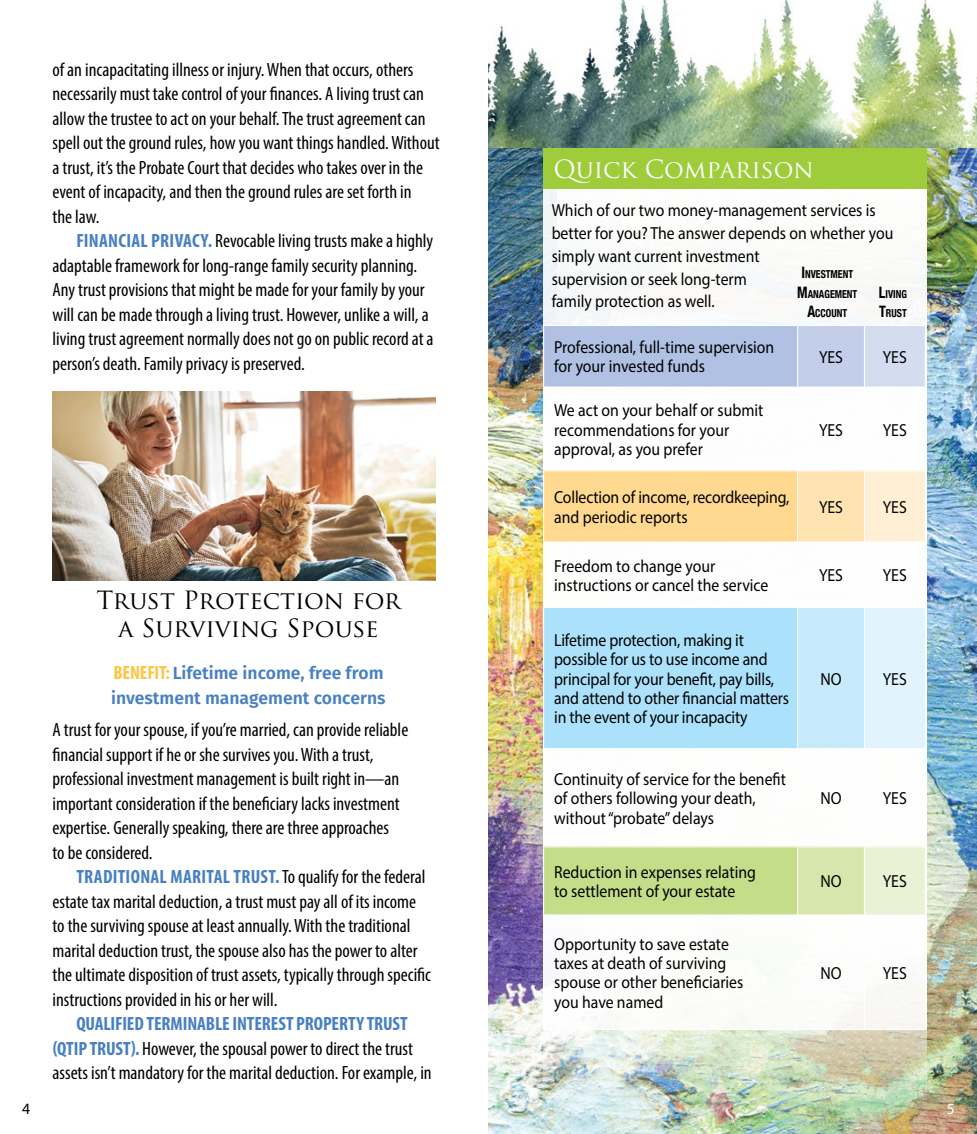
<style>
.page{position:relative;width:977px;height:1134px;background:#fff}
.page>*{position:absolute;margin:0;border:0;box-sizing:border-box;transform-origin:0 0}
.Headline{font:24.5px/28px "Trajan Pro";color:#000;text-align:center}
.Headline-2{font:24.5px "Trajan Pro";color:#fff}
.Body_Text{font:condensed 19.25px/24.5px "Myriad Pro";color:#000}
.Body_Text_No_indent{font:condensed 19.25px/24.5px "Myriad Pro";color:#000}
.box_text{font:17.5px/19.2px "Myriad Pro";color:#000;scale:.9 1}
.Blue_subhead{font:600 17.5px/24.5px "Fira Sans";color:#4880c2}
.t1{font:15.75px "Myriad Pro";color:#000}
.t2{font:15.75px "Myriad Pro";color:#fff}
.box_text-2{font:700 condensed 11.03px/19.2px "Helvetica Neue";color:#000;text-align:center;scale:.9 1}
.s1{font-weight:700;color:#4880c2}
.s2{font-family:"Myriad Pro";font-weight:700;font-stretch:condensed;font-size:19.25px;color:#fec444}
.s3{font-size:15.75px}
</style>
<div class="page">
<img style="left:488px;top:147px;width:488px;height:987px">
<img style="left:543px;top:189px;width:383px;height:945px">
<div style="left:557px;top:168px;width:369px;height:181px;background:#fff"></div>
<div style="left:543px;top:355px;width:383px;height:675px;background:#fff"></div>
<div style="left:543px;top:148px;width:383px;height:41px;background:#9ecc3b"></div>
<div style="left:543px;top:326px;width:254px;height:61px;background:#b0c1e3"></div>
<div style="left:797px;top:326px;width:67px;height:61px;background:#c2ceea"></div>
<div style="left:864px;top:326px;width:61px;height:61px;background:#d4ddf0"></div>
<div style="left:543px;top:471px;width:254px;height:71px;background:#ffd98f"></div>
<div style="left:797px;top:471px;width:67px;height:71px;background:#ffe4b2"></div>
<div style="left:864px;top:471px;width:61px;height:71px;background:#fff0d5"></div>
<div style="left:543px;top:608px;width:254px;height:141px;background:#abe1fa"></div>
<div style="left:797px;top:608px;width:67px;height:141px;background:#c7eafb"></div>
<div style="left:864px;top:608px;width:61px;height:141px;background:#e1f4fd"></div>
<div style="left:543px;top:847px;width:254px;height:68px;background:#c3dd89"></div>
<div style="left:797px;top:847px;width:67px;height:68px;background:#d6e7ae"></div>
<div style="left:864px;top:847px;width:61px;height:68px;background:#e9f2d4"></div>
<hr style="left:543px;top:325px;width:254px;height:1px;background:#fff">
<hr style="left:543px;top:326px;width:1px;height:61px;background:#fff">
<hr style="left:797px;top:326px;width:1px;height:61px;background:#fff">
<hr style="left:864px;top:326px;width:1px;height:61px;background:#fff">
<hr style="left:924px;top:326px;width:1px;height:61px;background:#fff">
<hr style="left:543px;top:471px;width:1px;height:71px;background:#fff">
<hr style="left:797px;top:471px;width:1px;height:71px;background:#fff">
<hr style="left:864px;top:471px;width:1px;height:71px;background:#fff">
<hr style="left:924px;top:471px;width:1px;height:71px;background:#fff">
<hr style="left:543px;top:608px;width:1px;height:140px;background:#fff">
<hr style="left:797px;top:608px;width:1px;height:140px;background:#fff">
<hr style="left:864px;top:608px;width:1px;height:140px;background:#fff">
<hr style="left:924px;top:608px;width:1px;height:140px;background:#fff">
<hr style="left:543px;top:748px;width:254px;height:1px;background:#fff">
<hr style="left:797px;top:748px;width:67px;height:1px;background:#fff">
<hr style="left:864px;top:748px;width:61px;height:1px;background:#fff">
<hr style="left:543px;top:847px;width:1px;height:68px;background:#fff">
<hr style="left:797px;top:847px;width:1px;height:68px;background:#fff">
<hr style="left:864px;top:847px;width:1px;height:68px;background:#fff">
<hr style="left:924px;top:847px;width:1px;height:68px;background:#fff">
<img style="left:52px;top:391px;width:384px;height:189px">
<img style="left:488px;top:0;width:488px;height:147px">
<p class="Body_Text" style="left:52px;top:57px;width:388px">of an incapacitating illness or injury. When that occurs, others necessarily must take control of your finances. A living trust can allow the trustee to act on your behalf. The trust agreement can spell out the ground rules, how you want things handled. Without a trust, it’s the Probate Court that decides who takes over in the event of incapacity, and then the ground rules are set forth in<br>the law.</p>
<p class="Body_Text" style="left:52px;top:228px;width:382px;text-indent:24px"><span class="s1">FINANCIAL PRIVACY.</span> Revocable living trusts make a highly adaptable framework for long-range family security planning.<br>Any trust provisions that might be made for your family by your will can be made through a living trust. However, unlike a will, a living trust agreement normally does not go on public record at a person’s death. Family privacy is preserved.</p>
<p class="Headline" style="left:96px;top:586px;width:305px">Trust Protection for a Surviving Spouse</p>
<p class="Blue_subhead" style="left:111px;top:661px;width:276px"><span class="s2">BENEFIT:</span> Lifetime income, free from investment management concerns</p>
<p class="Body_Text_No_indent" style="left:52px;top:717px;width:357px">A trust for your spouse, if you’re married, can provide reliable financial support if he or she survives you. With a trust, professional investment management is built right in—an important consideration if the beneficiary lacks investment expertise. Generally speaking, there are three approaches<br>to be considered.</p>
<p class="Body_Text" style="left:52px;top:864px;width:380px;text-indent:24px"><span class="s1">TRADITIONAL MARITAL TRUST.</span> To qualify for the federal estate tax marital deduction, a trust must pay all of its income to the surviving spouse at least annually. With the traditional marital deduction trust, the spouse also has the power to alter the ultimate disposition of trust assets, typically through specific instructions provided in his or her will.</p>
<p class="Body_Text" style="left:52px;top:1011px;width:381px;text-indent:24px"><span class="s1">QUALIFIED TERMINABLE INTEREST PROPERTY TRUST (QTIP TRUST).</span> However, the spousal power to direct the trust assets isn’t mandatory for the marital deduction. For example, in</p>
<p class="Headline-2" style="left:553px;top:153px;width:261px">Quick Comparison</p>
<p class="box_text" style="left:551px;top:199px;width:381px;line-height:22.8px">Which of our two money-management services is better for you? The answer depends on whether you simply want current investment<br>supervision or seek long-term<br>family protection as well.</p>
<p class="box_text-2" style="left:797px;top:264px;width:68px"><span class="s3">I</span>NVESTMENT<br><span class="s3">M</span>ANAGEMENT<br><span class="s3">A</span>CCOUNT</p>
<p class="box_text-2" style="left:879px;top:283px;width:33px;text-align:left"><span class="s3">L</span>IVING<br><span class="s3">T</span>RUST</p>
<p class="box_text" style="left:554px;top:337px;width:246px">Professional, full-time supervision for your invested funds</p>
<p class="box_text" style="left:819px;top:347px;width:28px">YES</p>
<p class="box_text" style="left:882px;top:347px;width:28px">YES</p>
<p class="box_text" style="left:554px;top:401px;width:234px">We act on your behalf or submit recommendations for your approval, as you prefer</p>
<p class="box_text" style="left:819px;top:420px;width:28px">YES</p>
<p class="box_text" style="left:882px;top:420px;width:28px">YES</p>
<p class="box_text" style="left:554px;top:488px;width:263px">Collection of income, recordkeeping, and periodic reports</p>
<p class="box_text" style="left:819px;top:497px;width:28px">YES</p>
<p class="box_text" style="left:882px;top:497px;width:28px">YES</p>
<p class="box_text" style="left:554px;top:556px;width:240px">Freedom to change your instructions or cancel the service</p>
<p class="box_text" style="left:819px;top:566px;width:28px">YES</p>
<p class="box_text" style="left:882px;top:566px;width:28px">YES</p>
<p class="box_text" style="left:554px;top:630px;width:262px">Lifetime protection, making it possible for us to use income and principal for your benefit, pay bills, and attend to other financial matters in the event of your incapacity</p>
<p class="box_text" style="left:554px;top:769px;width:259px">Continuity of service for the benefit of others following your death, without “probate” delays</p>
<p class="box_text" style="left:820px;top:669px;width:25px">NO</p>
<p class="box_text" style="left:882px;top:669px;width:28px">YES</p>
<p class="box_text" style="left:820px;top:789px;width:25px">NO</p>
<p class="box_text" style="left:882px;top:789px;width:28px">YES</p>
<p class="box_text" style="left:554px;top:862px;width:226px">Reduction in expenses relating to settlement of your estate</p>
<p class="box_text" style="left:820px;top:872px;width:25px">NO</p>
<p class="box_text" style="left:882px;top:872px;width:28px">YES</p>
<p class="box_text" style="left:554px;top:934px;width:212px">Opportunity to save estate taxes at death of surviving spouse or other beneficiaries you have named</p>
<p class="box_text" style="left:820px;top:963px;width:25px">NO</p>
<p class="box_text" style="left:882px;top:963px;width:28px">YES</p>
<p class="t1" style="left:22px;top:1099px;width:10px">4</p>
<p class="t2" style="left:946px;top:1099px;width:10px">5</p>
</div>
